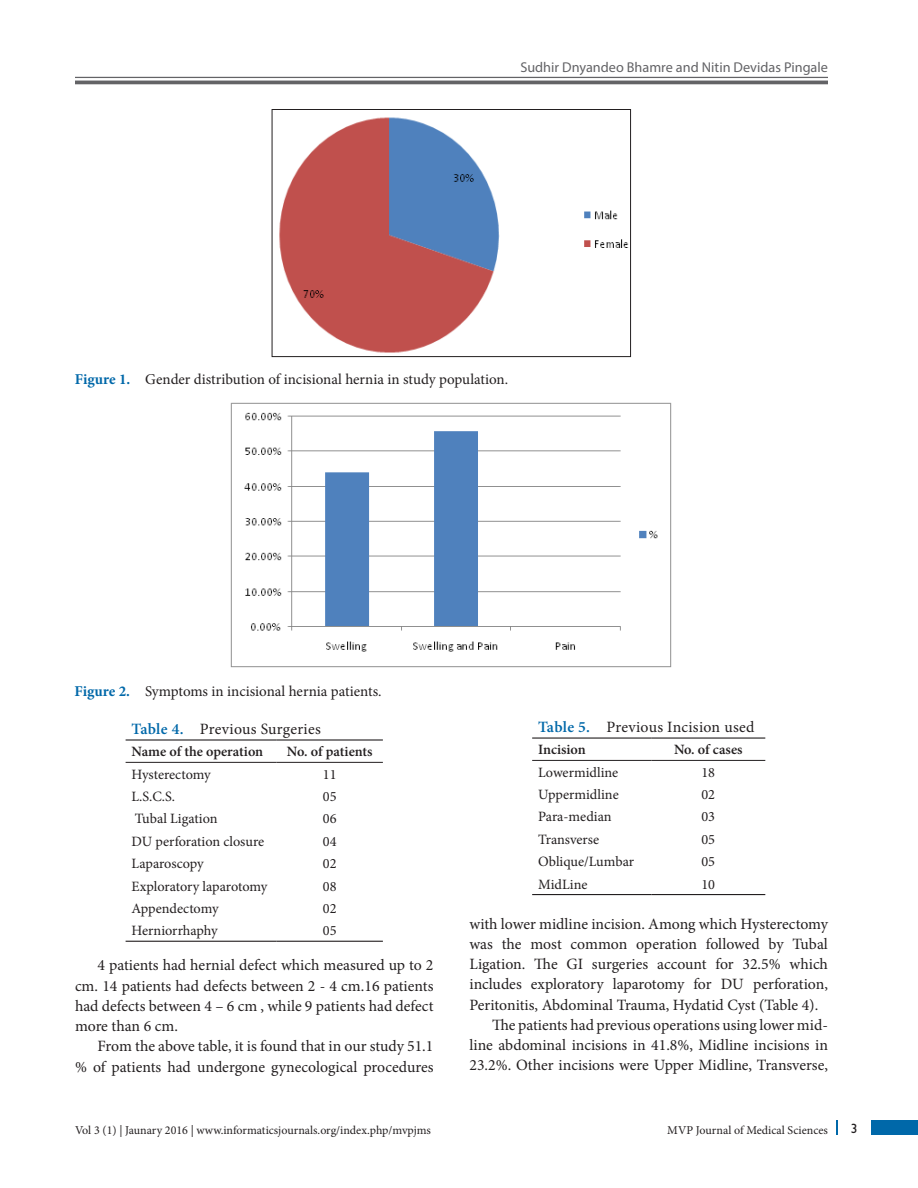
<style>
.page{position:relative;width:918px;height:1188px;background:#fff}
.page>*{position:absolute;margin:0;border:0;box-sizing:border-box;transform-origin:0 0}
.Text_Ind{font:15.75px/20.2px "Minion Pro";color:#231f20;text-align:justify}
.TabTitle{font:15.75px "Minion Pro";letter-spacing:.015em;color:#231f20}
.Fig_cap{font:15px "Minion Pro";color:#231f20}
.TabBody{font:14.25px "Minion Pro";color:#231f20}
.TabCH{font:600 14.25px "Minion Pro";color:#231f20}
.t1{font:14.25px "Myriad Pro";color:#636366}
.Paragraph_Style_1{font:13.5px "Gill Sans";color:#231f20}
.t2{font:12px "Minion Pro";color:#231f20}
.s1{font-weight:700;color:#0068a9}
.s2{font-weight:600;color:#0068a9}
</style>
<div class="page">
<hr style="left:75px;top:77px;width:753px;height:1px;background:#636366">
<hr style="left:75px;top:81px;width:753px;height:3px;background:#636366">
<div style="left:872px;top:1120px;width:46px;height:15px;background:#0068a9"></div>
<svg style="left:836px;top:1120px;width:1px;height:15px"></svg>
<img style="left:279px;top:117px;width:350px;height:236px">
<div style="left:272px;top:109px;width:359px;height:248px;border:1px solid #231f20"></div>
<img style="left:230px;top:402px;width:442px;height:266px">
<svg style="left:126px;top:761px;width:257px;height:180px"></svg>
<hr style="left:126px;top:762px;width:151px;height:1px;background:#231f20">
<hr style="left:277px;top:762px;width:106px;height:1px;background:#231f20">
<hr style="left:126px;top:739px;width:151px;height:2px;background:#231f20">
<hr style="left:277px;top:739px;width:106px;height:2px;background:#231f20">
<hr style="left:126px;top:941px;width:151px;height:1px;background:#231f20">
<hr style="left:277px;top:941px;width:106px;height:1px;background:#231f20">
<svg style="left:532px;top:759px;width:233px;height:1px"></svg>
<hr style="left:532px;top:760px;width:119px;height:1px;background:#231f20">
<hr style="left:651px;top:760px;width:114px;height:1px;background:#231f20">
<hr style="left:532px;top:737px;width:119px;height:2px;background:#231f20">
<hr style="left:651px;top:737px;width:114px;height:2px;background:#231f20">
<hr style="left:532px;top:894px;width:119px;height:1px;background:#231f20">
<hr style="left:651px;top:894px;width:114px;height:1px;background:#231f20">
<p class="t1" style="left:520px;top:59px;width:309px">Sudhir Dnyandeo Bhamre and Nitin Devidas Pingale</p>
<p class="Fig_cap" style="left:75px;top:370px;width:435px"><span class="s1">Figure 1.</span> Gender distribution of incisional hernia in study population.</p>
<p class="Fig_cap" style="left:75px;top:681px;width:309px"><span class="s1">Figure 2.</span> Symptoms in incisional hernia patients.</p>
<p class="TabTitle" style="left:132px;top:718px;width:191px"><span class="s2">Table 4.</span> Previous Surgeries</p>
<p class="TabCH" style="left:132px;top:742px;width:133px">Name of the operation</p>
<p class="TabCH" style="left:287px;top:742px;width:87px">No. of patients</p>
<p class="TabBody" style="left:132px;top:765px;width:81px">Hysterectomy</p>
<p class="TabBody" style="left:323px;top:765px;width:15px">11</p>
<p class="TabBody" style="left:132px;top:787px;width:45px">L.S.C.S.</p>
<p class="TabBody" style="left:323px;top:787px;width:15px">05</p>
<p class="TabBody" style="left:135px;top:809px;width:84px">Tubal Ligation</p>
<p class="TabBody" style="left:323px;top:809px;width:15px">06</p>
<p class="TabBody" style="left:132px;top:832px;width:134px">DU perforation closure</p>
<p class="TabBody" style="left:323px;top:832px;width:15px">04</p>
<p class="TabBody" style="left:132px;top:854px;width:74px">Laparoscopy</p>
<p class="TabBody" style="left:323px;top:854px;width:15px">02</p>
<p class="TabBody" style="left:132px;top:876px;width:137px">Exploratory laparotomy</p>
<p class="TabBody" style="left:323px;top:876px;width:15px">08</p>
<p class="TabBody" style="left:132px;top:899px;width:88px">Appendectomy</p>
<p class="TabBody" style="left:323px;top:899px;width:15px">02</p>
<p class="TabBody" style="left:132px;top:921px;width:88px">Herniorrhaphy</p>
<p class="TabBody" style="left:323px;top:921px;width:15px">05</p>
<p class="Text_Ind" style="left:75px;top:955px;width:360px;text-indent:22px">4 patients had hernial defect which measured up to 2 cm. 14 patients had defects between 2 - 4 cm.16 patients had defects between 4 – 6 cm , while 9 patients had defect more than 6 cm.</p>
<p class="Text_Ind" style="left:75px;top:1036px;width:360px;text-align:right">From the above table, it is found that in our study 51.1<br>% of patients had undergone gynecological procedures</p>
<p class="TabTitle" style="left:538px;top:716px;width:218px"><span class="s2">Table 5.</span> Previous Incision used</p>
<p class="TabCH" style="left:538px;top:740px;width:49px">Incision</p>
<p class="TabCH" style="left:674px;top:740px;width:70px">No. of cases</p>
<p class="TabBody" style="left:538px;top:763px;width:82px">Lowermidline</p>
<p class="TabBody" style="left:701px;top:763px;width:15px">18</p>
<p class="TabBody" style="left:538px;top:785px;width:82px">Uppermidline</p>
<p class="TabBody" style="left:701px;top:785px;width:15px">02</p>
<p class="TabBody" style="left:538px;top:807px;width:75px">Para-median</p>
<p class="TabBody" style="left:701px;top:807px;width:15px">03</p>
<p class="TabBody" style="left:538px;top:830px;width:63px">Transverse</p>
<p class="TabBody" style="left:701px;top:830px;width:15px">05</p>
<p class="TabBody" style="left:538px;top:852px;width:97px">Oblique/Lumbar</p>
<p class="TabBody" style="left:701px;top:852px;width:15px">05</p>
<p class="TabBody" style="left:538px;top:874px;width:51px">MidLine</p>
<p class="TabBody" style="left:701px;top:874px;width:15px">10</p>
<p class="Text_Ind" style="left:470px;top:914px;width:360px">with lower midline incision. Among which Hysterectomy was the most common operation followed by Tubal Ligation. The GI surgeries account for 32.5% which includes exploratory laparotomy for DU perforation, Peritonitis, Abdominal Trauma, Hydatid Cyst (Table 4).</p>
<p class="Text_Ind" style="left:470px;top:1015px;width:360px;text-indent:22px">The patients had previous operations using lower mid&shy;line abdominal incisions in 41.8%, Midline incisions in 23.2%. Other incisions were Upper Midline, Transverse,</p>
<p class="t2" style="left:75px;top:1122px;width:357px">Vol 3 (1) | Jaunary 2016 | www.informaticsjournals.org/index.php/mvpjms</p>
<p class="t2" style="left:667px;top:1122px;width:162px">MVP Journal of Medical Sciences</p>
<p class="Paragraph_Style_1" style="left:851px;top:1120px;width:8px">3</p>
</div>
